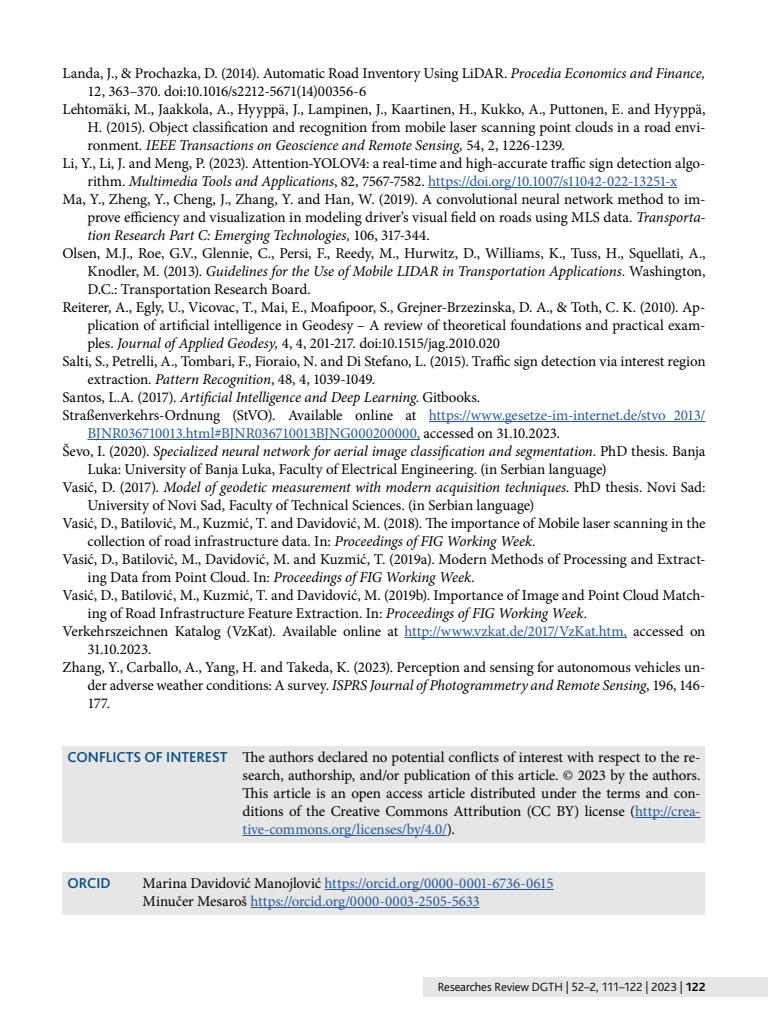
<style>
.page{position:relative;width:768px;height:1024px;background:#fff}
.page>*{position:absolute;margin:0;border:0;box-sizing:border-box;transform-origin:0 0}
.t1{font:15px/18px "Minion Pro";letter-spacing:-.01em;color:#000;text-align:justify}
.t2{font:italic 15px "Minion Pro";letter-spacing:-.01em;color:#000}
.t3{font:15px/18px "Minion Pro";letter-spacing:-.015em;color:#245a9c}
.t4{font:500 15px "Bliss Pro";color:#004a80}
.t5{font:300 12.5px "Bliss Pro";letter-spacing:-.01em;color:#000}
.s1{font-style:italic}
.s2{font-style:normal}
.s3{color:#000}
.s4{font-style:italic;color:#000}
.s5{color:#245a9c}
.s6{font-family:"Bliss Pro";font-weight:500;color:#004a80}
.s7{font-weight:700}
</style>
<div class="page">
<div style="left:423px;top:978px;width:345px;height:20px;background:#e6e6e6"></div>
<hr style="left:428px;top:187px;width:249px;height:1px;background:#245a9c">
<hr style="left:429px;top:421px;width:276px;height:1px;background:#245a9c">
<hr style="left:88px;top:439px;width:332px;height:1px;background:#245a9c">
<hr style="left:405px;top:637px;width:222px;height:1px;background:#245a9c">
<div style="left:62px;top:746px;width:644px;height:97px;background:#e6e6e6"></div>
<hr style="left:635px;top:817px;width:66px;height:1px;background:#245a9c">
<hr style="left:242px;top:835px;width:205px;height:1px;background:#245a9c">
<div style="left:62px;top:872px;width:644px;height:43px;background:#e6e6e6"></div>
<hr style="left:325px;top:889px;width:229px;height:1px;background:#245a9c">
<hr style="left:251px;top:907px;width:229px;height:1px;background:#245a9c">
<p class="t1" style="left:62px;top:64px;width:644px">Landa, J., &amp; Prochazka, D. (2014). Automatic Road Inventory Using LiDAR. <span class="s1">Procedia Economics and Finance,</span></p>
<p class="t1" style="left:88px;top:82px;width:280px">12, 363–370. doi:10.1016/s2212-5671(14)00356-6</p>
<p class="t1" style="left:62px;top:100px;width:645px">Lehtomäki, M., Jaakkola, A., Hyyppä, J., Lampinen, J., Kaartinen, H., Kukko, A., Puttonen, E. and Hyyppä,</p>
<p class="t1" style="left:88px;top:118px;width:620px">H. (2015). Object classification and recognition from mobile laser scanning point clouds in a road envi-</p>
<p class="t2" style="left:88px;top:135px;width:479px"><span class="s2">ronment.</span> IEEE Transactions on Geoscience and Remote Sensing, <span class="s2">54, 2, 1226-1239.</span></p>
<p class="t1" style="left:62px;top:154px;width:645px">Li, Y., Li, J. and Meng, P. (2023). Attention-YOLOV4: a real-time and high-accurate traffic sign detection algo-</p>
<p class="t3" style="left:88px;top:172px;width:591px"><span class="s3">rithm.</span> <span class="s4">Multimedia Tools and Applications</span><span class="s3">, 82, 7567-7582.</span> https://doi.org/10.1007/s11042-022-13251-x</p>
<p class="t1" style="left:63px;top:190px;width:645px">Ma, Y., Zheng, Y., Cheng, J., Zhang, Y. and Han, W. (2019). A convolutional neural network method to im-</p>
<p class="t1" style="left:88px;top:208px;width:620px">prove efficiency and visualization in modeling driver’s visual field on roads using MLS data. <span class="s1">Transporta-</span></p>
<p class="t2" style="left:88px;top:225px;width:344px">tion Research Part C: Emerging Technologies, <span class="s2">106, 317-344.</span></p>
<p class="t1" style="left:63px;top:244px;width:645px">Olsen, M.J., Roe, G.V., Glennie, C., Persi, F., Reedy, M., Hurwitz, D., Williams, K., Tuss, H., Squellati, A.,</p>
<p class="t2" style="left:88px;top:261px;width:619px"><span class="s2">Knodler, M. (2013).</span> Guidelines for the Use of Mobile LIDAR in Transportation Applications. <span class="s2">Washington,</span></p>
<p class="t1" style="left:88px;top:280px;width:225px">D.C.: Transportation Research Board.</p>
<p class="t1" style="left:63px;top:298px;width:645px">Reiterer, A., Egly, U., Vicovac, T., Mai, E., Moafipoor, S., Grejner-Brzezinska, D. A., &amp; Toth, C. K. (2010). Ap-</p>
<p class="t1" style="left:88px;top:316px;width:620px">plication of artificial intelligence in Geodesy – A review of theoretical foundations and practical exam-</p>
<p class="t1" style="left:88px;top:334px;width:414px">ples. <span class="s1">Journal of Applied Geodesy,</span> 4, 4, 201-217. doi:10.1515/jag.2010.020</p>
<p class="t1" style="left:63px;top:352px;width:645px">Salti, S., Petrelli, A., Tombari, F., Fioraio, N. and Di Stefano, L. (2015). Traffic sign detection via interest region</p>
<p class="t1" style="left:88px;top:370px;width:289px">extraction. <span class="s1">Pattern Recognition</span>, 48, 4, 1039-1049.</p>
<p class="t2" style="left:63px;top:387px;width:419px"><span class="s2">Santos, L.A. (2017).</span> Artificial Intelligence and Deep Learning<span class="s2">. Gitbooks.</span></p>
<p class="t1" style="left:63px;top:406px;width:645px">Straßenverkehrs-Ordnung (StVO). Available online at <span class="s5">https://www.gesetze-im-internet.de/stvo_2013/</span></p>
<p class="t3" style="left:88px;top:424px;width:474px">BJNR036710013.html#BJNR036710013BJNG000200000, <span class="s3">accessed on 31.10.2023.</span></p>
<p class="t2" style="left:63px;top:441px;width:644px"><span class="s2">Ševo, I. (2020).</span> Specialized neural network for aerial image classification and segmentation. <span class="s2">PhD thesis. Banja</span></p>
<p class="t1" style="left:88px;top:460px;width:521px">Luka: University of Banja Luka, Faculty of Electrical Engineering. (in Serbian language)</p>
<p class="t2" style="left:63px;top:477px;width:644px"><span class="s2">Vasić, D. (2017).</span> Model of geodetic measurement with modern acquisition techniques<span class="s2">. PhD thesis. Novi Sad:</span></p>
<p class="t1" style="left:88px;top:496px;width:448px">University of Novi Sad, Faculty of Technical Sciences. (in Serbian language)</p>
<p class="t1" style="left:63px;top:514px;width:645px">Vasić, D., Batilović, M., Kuzmić, T. and Davidović, M. (2018). The importance of Mobile laser scanning in the</p>
<p class="t1" style="left:88px;top:532px;width:450px">collection of road infrastructure data. In: <span class="s1">Proceedings of FIG Working Week.</span></p>
<p class="t1" style="left:63px;top:550px;width:645px">Vasić, D., Batilović, M., Davidović, M. and Kuzmić, T. (2019a). Modern Methods of Processing and Extract-</p>
<p class="t2" style="left:88px;top:567px;width:389px"><span class="s2">ing Data from Point Cloud. In:</span> Proceedings of FIG Working Week<span class="s2">.</span></p>
<p class="t1" style="left:63px;top:586px;width:645px">Vasić, D., Batilović, M., Kuzmić, T. and Davidović, M. (2019b). Importance of Image and Point Cloud Match-</p>
<p class="t1" style="left:88px;top:604px;width:501px">ing of Road Infrastructure Feature Extraction. In: <span class="s1">Proceedings of FIG Working Week</span>.</p>
<p class="t1" style="left:63px;top:622px;width:644px">Verkehrszeichnen Katalog (VzKat). Available online at <span class="s5">http://www.vzkat.de/2017/VzKat.htm,</span> accessed on</p>
<p class="t1" style="left:88px;top:640px;width:65px">31.10.2023.</p>
<p class="t1" style="left:63px;top:658px;width:645px">Zhang, Y., Carballo, A., Yang, H. and Takeda, K. (2023). Perception and sensing for autonomous vehicles un-</p>
<p class="t1" style="left:88px;top:676px;width:620px">der adverse weather conditions: A survey. <span class="s1">ISPRS Journal of Photogrammetry and Remote Sensing</span>, 196, 146-</p>
<p class="t1" style="left:88px;top:694px;width:24px">177.</p>
<p class="t1" style="left:243px;top:748px;width:460px;text-indent:-175px"><span class="s6">CONFLICTS OF INTEREST</span> The authors declared no potential conflicts of interest with respect to the re&shy;search, authorship, and/or publication of this article. © 2023 by the authors.<br>This article is an open access article distributed under the terms and con&shy;ditions of the Creative Commons Attribution (CC BY) license (<span class="s5">http://crea&shy;tive-commons.org/licenses/by/4.0/</span>).</p>
<p class="t4" style="left:68px;top:874px;width:45px">ORCID</p>
<p class="t3" style="left:143px;top:874px;width:413px"><span class="s3">Marina Davidović Manojlović</span> https://orcid.org/0000-0001-6736-0615<br><span class="s3">Minučer Mesaroš</span> https://orcid.org/0000-0003-2505-5633</p>
<p class="t5" style="left:438px;top:979px;width:269px">Researches Review DGTH | 52–2, 111–122 | 2023 | <span class="s7">122</span></p>
</div>
